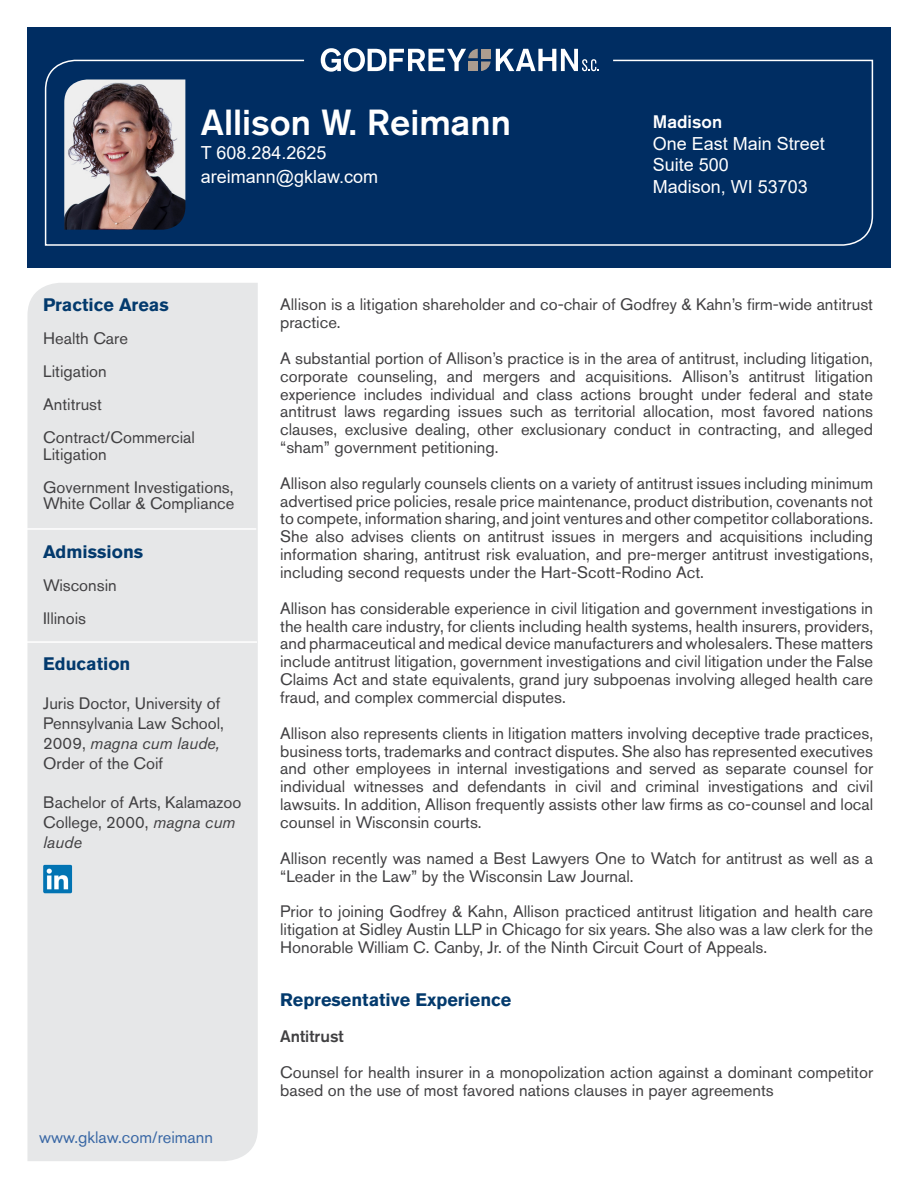
<style>
.page{position:relative;width:918px;height:1188px;background:#fff}
.page>*{position:absolute;margin:0;border:0;box-sizing:border-box;transform-origin:0 0}
.t1{font:500 36px "Akzidenz Grotesk Std";color:#fff}
.t2{font:18px/21.6px "Arial";color:#fff}
.t3{font:700 18px "Akzidenz Grotesk Std";color:#033a6d}
.t4{font:500 18px "Akzidenz Grotesk Std";color:#fff}
.t5{font:16.5px/17.9px "Akzidenz Grotesk Std";color:#414042}
.t6{font:16.5px "Akzidenz Grotesk Std";color:#3a68a5}
.t7{font:500 16.5px "Akzidenz Grotesk Std";color:#414042}
.s1{font-style:italic}
</style>
<div class="page">
<div style="left:27px;top:27px;width:864px;height:241px;background:#002d62"></div>
<svg style="left:321px;top:48px;width:257px;height:11px"></svg>
<svg style="left:44px;top:59px;width:830px;height:187px"></svg>
<img style="left:64px;top:80px;width:121px;height:150px">
<div style="left:27px;top:283px;width:231px;height:878px;background:#e6e7e8"></div>
<hr style="left:14px;top:528px;width:242px;height:2px;background:#fff">
<hr style="left:15px;top:641px;width:242px;height:2px;background:#fff">
<img style="left:43px;top:865px;width:29px;height:28px">
<h1 class="t1" style="left:201px;top:100px;width:312px">Allison W. Reimann</h1>
<p class="t2" style="left:201px;top:140px;width:179px;line-height:24px">T 608.284.2625 areimann@gklaw.com</p>
<p class="t4" style="left:653px;top:111px;width:71px">Madison</p>
<p class="t2" style="left:653px;top:133px;width:174px">One East Main Street<br>Suite 500<br>Madison, WI 53703</p>
<p class="t3" style="left:43px;top:295px;width:127px">Practice Areas</p>
<p class="t5" style="left:43px;top:322px;width:153px;line-height:33px">Health Care<br>Litigation<br>Antitrust<br>Contract/Commercial</p>
<p class="t5" style="left:43px;top:437px;width:192px;line-height:33px">Litigation<br>Government Investigations,</p>
<p class="t5" style="left:43px;top:495px;width:193px">White Collar &amp; Compliance</p>
<p class="t3" style="left:43px;top:541px;width:102px">Admissions</p>
<p class="t5" style="left:43px;top:569px;width:75px;line-height:33px">Wisconsin<br>Illinois</p>
<p class="t3" style="left:43px;top:653px;width:89px">Education</p>
<p class="t5" style="left:43px;top:694px;width:182px;line-height:19.8px">Juris Doctor, University of<br>Pennsylvania Law School,<br>2009, <span class="s1">magna cum laude,<br></span>Order of the Coif</p>
<p class="t5" style="left:43px;top:793px;width:200px;line-height:19.8px">Bachelor of Arts, Kalamazoo<br>College, 2000, <span class="s1">magna cum laude</span></p>
<p class="t6" style="left:39px;top:1127px;width:175px">www.gklaw.com/reimann</p>
<p class="t5" style="left:280px;top:295px;width:594px">Allison is a litigation shareholder and co-chair of Godfrey &amp; Kahn’s firm-wide antitrust practice.</p>
<p class="t5" style="left:280px;top:349px;width:594px;text-align:justify">A substantial portion of Allison’s practice is in the area of antitrust, including litigation, corporate counseling, and mergers and acquisitions. Allison’s antitrust litigation experience includes individual and class actions brought under federal and state antitrust laws regarding issues such as territorial allocation, most favored nations clauses, exclusive dealing, other exclusionary conduct in contracting, and alleged “sham” government petitioning.</p>
<p class="t5" style="left:280px;top:474px;width:594px;text-align:justify">Allison also regularly counsels clients on a variety of antitrust issues including minimum advertised price policies, resale price maintenance, product distribution, covenants not to compete, information sharing, and joint ventures and other competitor collaborations.<br>She also advises clients on antitrust issues in mergers and acquisitions including information sharing, antitrust risk evaluation, and pre-merger antitrust investigations, including second requests under the Hart-Scott-Rodino Act.</p>
<p class="t5" style="left:280px;top:599px;width:595px;text-align:justify">Allison has considerable experience in civil litigation and government investigations in the health care industry, for clients including health systems, health insurers, providers, and pharmaceutical and medical device manufacturers and wholesalers. These matters include antitrust litigation, government investigations and civil litigation under the False Claims Act and state equivalents, grand jury subpoenas involving alleged health care fraud, and complex commercial disputes.</p>
<p class="t5" style="left:280px;top:724px;width:595px;text-align:justify">Allison also represents clients in litigation matters involving deceptive trade practices, business torts, trademarks and contract disputes. She also has represented executives and other employees in internal investigations and served as separate counsel for individual witnesses and defendants in civil and criminal investigations and civil lawsuits. In addition, Allison frequently assists other law firms as co-counsel and local counsel in Wisconsin courts.</p>
<p class="t5" style="left:280px;top:849px;width:594px">Allison recently was named a Best Lawyers One to Watch for antitrust as well as a “Leader in the Law” by the Wisconsin Law Journal.</p>
<p class="t5" style="left:280px;top:902px;width:594px;text-align:justify">Prior to joining Godfrey &amp; Kahn, Allison practiced antitrust litigation and health care litigation at Sidley Austin LLP in Chicago for six years. She also was a law clerk for the Honorable William C. Canby, Jr. of the Ninth Circuit Court of Appeals.</p>
<p class="t3" style="left:280px;top:990px;width:233px">Representative Experience</p>
<p class="t7" style="left:280px;top:1026px;width:65px">Antitrust</p>
<p class="t5" style="left:280px;top:1063px;width:594px">Counsel for health insurer in a monopolization action against a dominant competitor based on the use of most favored nations clauses in payer agreements</p>
</div>
